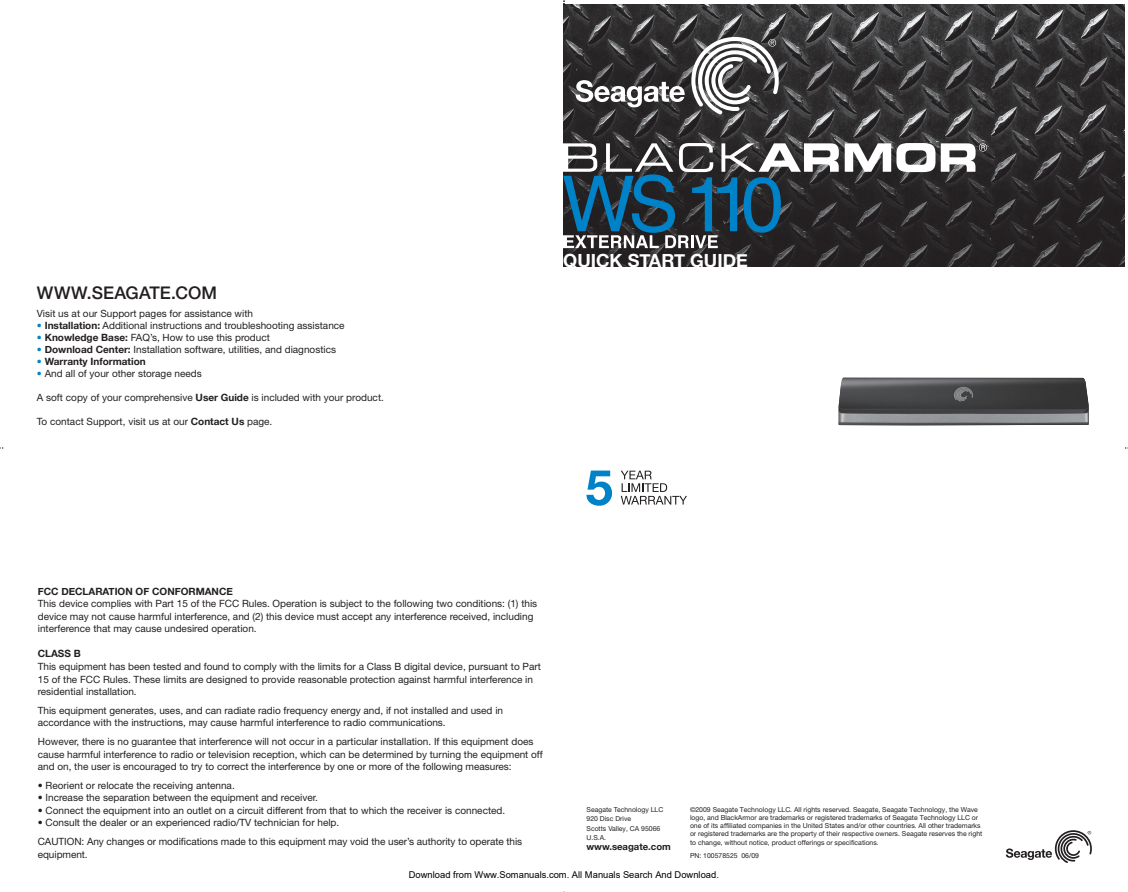
<style>
.page{position:relative;width:1128px;height:892px;background:#fff}
.page>*{position:absolute;margin:0;border:0;box-sizing:border-box;transform-origin:0 0}
.t1{font:700 18.12px "Helvetica Neue";color:#fff}
.t2{font:500 17.5px "Helvetica Neue";color:#231f20}
.t3{font:10px/12.5px "Helvetica Neue";color:#231f20}
.t4{font:700 10px "Helvetica Neue";color:#231f20}
.t5{font:700 9.5px "Helvetica Neue";color:#231f20}
.t6{font:9.38px "Arial";color:#000}
.t7{font:6.88px/8.1px "Helvetica Neue";color:#231f20}
.s1{font-weight:700;color:#0082c8}
.s2{font-weight:700}
.s3{color:#0082c8}
</style>
<div class="page">
<img style="left:563px;top:4px;width:561px;height:262px">
<img style="left:838px;top:377px;width:250px;height:48px">
<svg style="left:1005px;top:830px;width:86px;height:33px"></svg>
<svg style="left:620px;top:471px;width:67px;height:33px"></svg>
<svg style="left:575px;top:80px;width:109px;height:27px"></svg>
<svg style="left:691px;top:37px;width:87px;height:78px"></svg>
<svg style="left:563px;top:143px;width:423px;height:105px;background:#455057"></svg>
<svg style="left:586px;top:470px;width:26px;height:36px"></svg>
<h2 class="t2" style="left:37px;top:286px;width:181px">WWW.SEAGATE.COM</h2>
<p class="t3" style="left:37px;top:308px;width:217px">Visit us at our Support pages for assistance with</p>
<p class="t3" style="left:37px;top:320px;width:309px"><span class="s1">•</span> <span class="s2">Installation:</span> Additional instructions and troubleshooting assistance</p>
<p class="t3" style="left:37px;top:332px;width:234px"><span class="s1">•</span> <span class="s2">Knowledge Base:</span> FAQ’s, How to use this product</p>
<p class="t3" style="left:37px;top:344px;width:300px"><span class="s1">•</span> <span class="s2">Download Center:</span> Installation software, utilities, and diagnostics</p>
<p class="t4" style="left:37px;top:356px;width:110px"><span class="s3">•</span> Warranty Information</p>
<p class="t3" style="left:37px;top:368px;width:166px"><span class="s1">•</span> And all of your other storage needs</p>
<p class="t3" style="left:37px;top:392px;width:348px">A soft copy of your comprehensive <span class="s2">User Guide</span> is included with your product.</p>
<p class="t3" style="left:37px;top:416px;width:237px">To contact Support, visit us at our <span class="s2">Contact Us</span> page.</p>
<h1 class="t1" style="left:563px;top:249px;width:186px">QUICK START GUIDE</h1>
<p class="t4" style="left:38px;top:585px;width:197px">FCC DECLARATION OF CONFORMANCE</p>
<p class="t3" style="left:38px;top:598px;width:501px">This device complies with Part 15 of the FCC Rules. Operation is subject to the following two conditions: (1) this device may not cause harmful interference, and (2) this device must accept any interference received, including interference that may cause undesired operation.</p>
<p class="t4" style="left:38px;top:648px;width:44px">CLASS B</p>
<p class="t3" style="left:38px;top:661px;width:504px">This equipment has been tested and found to comply with the limits for a Class B digital device, pursuant to Part<br>15 of the FCC Rules. These limits are designed to provide reasonable protection against harmful interference in residential installation.</p>
<p class="t3" style="left:38px;top:705px;width:467px">This equipment generates, uses, and can radiate radio frequency energy and, if not installed and used in accordance with the instructions, may cause harmful interference to radio communications.</p>
<p class="t3" style="left:38px;top:736px;width:506px">However, there is no guarantee that interference will not occur in a particular installation. If this equipment does cause harmful interference to radio or television reception, which can be determined by turning the equipment off and on, the user is encouraged to try to correct the interference by one or more of the following measures:</p>
<p class="t3" style="left:38px;top:780px;width:198px">• Reorient or relocate the receiving antenna.</p>
<p class="t3" style="left:38px;top:792px;width:282px">• Increase the separation between the equipment and receiver.</p>
<p class="t3" style="left:38px;top:805px;width:469px">• Connect the equipment into an outlet on a circuit different from that to which the receiver is connected.</p>
<p class="t3" style="left:38px;top:814px;width:486px;line-height:18.8px">• Consult the dealer or an experienced radio/TV technician for help.<br>CAUTION: Any changes or modifications made to this equipment may void the user’s authority to operate this</p>
<p class="t3" style="left:38px;top:848px;width:51px">equipment.</p>
<p class="t7" style="left:586px;top:805px;width:78px;line-height:9.4px">Seagate Technology LLC<br>920 Disc Drive<br>Scotts Valley, CA 95066<br>U.S.A.</p>
<p class="t5" style="left:586px;top:841px;width:86px">www.seagate.com</p>
<p class="t6" style="left:409px;top:869px;width:311px">Download from Www.Somanuals.com. All Manuals Search And Download.</p>
<p class="t7" style="left:689px;top:806px;width:294px">©2009 Seagate Technology LLC. All rights reserved. Seagate, Seagate Technology, the Wave logo, and BlackArmor are trademarks or registered trademarks of Seagate Technology LLC or one of its affiliated companies in the United States and/or other countries. All other trademarks or registered trademarks are the property of their respective owners. Seagate reserves the right to change, without notice, product offerings or specifications.</p>
<p class="t7" style="left:689px;top:852px;width:71px">PN: 100578525 06/09</p>
</div>
